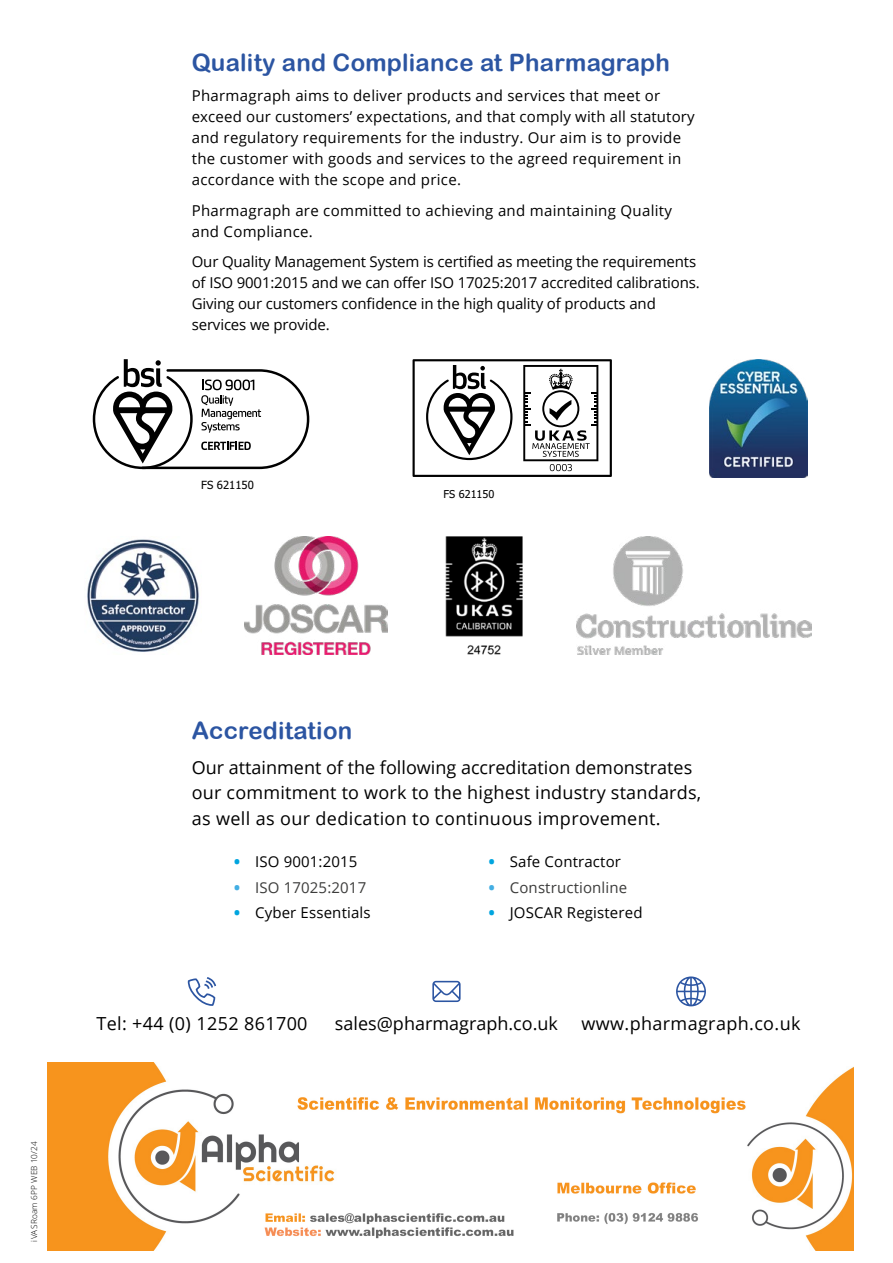
<style>
.page{position:relative;width:893px;height:1263px;background:#fff}
.page>*{position:absolute;margin:0;border:0;box-sizing:border-box;transform-origin:0 0}
.t1{font:24px "Arial Rounded MT Bold";letter-spacing:.01em;color:#2c55a2}
.t2{font:18px/25.5px "Open Sans";letter-spacing:.01em;color:#000}
.t3{font:15px/21px "Open Sans";letter-spacing:.01em;color:#000}
.t4{font:15px/21px "Open Sans";letter-spacing:-.01em;color:#000}
.t5{font:15px "Open Sans";letter-spacing:.01em;color:#3c3c3b}
.t6{font:11.25px "Tahoma";color:#000}
.t7{font:10.95px "Tahoma";color:#000}
.t8{font:300 8.25px "Open Sans";letter-spacing:.025em;color:#000}
.s1{font-weight:800;color:#00a5df}
.s2{font-weight:800;color:#43aee3}
</style>
<div class="page">
<img style="left:87px;top:539px;width:112px;height:113px">
<img style="left:577px;top:536px;width:234px;height:118px">
<img style="left:245px;top:536px;width:142px;height:118px">
<img style="left:710px;top:360px;width:98px;height:117px">
<img style="left:445px;top:536px;width:78px;height:118px">
<svg style="left:413px;top:359px;width:199px;height:118px"></svg>
<svg style="left:93px;top:359px;width:216px;height:110px"></svg>
<svg style="left:187px;top:977px;width:29px;height:29px"></svg>
<svg style="left:432px;top:981px;width:29px;height:21px"></svg>
<svg style="left:676px;top:976px;width:30px;height:30px"></svg>
<img style="left:47px;top:1062px;width:806px;height:188px">
<h1 class="t1" style="left:192px;top:49px;width:480px">Quality and Compliance at Pharmagraph</h1>
<p class="t3" style="left:192px;top:85px;width:504px">Pharmagraph aims to deliver products and services that meet or exceed our customers’ expectations, and that comply with all statutory and regulatory requirements for the industry. Our aim is to provide the customer with goods and services to the agreed requirement in accordance with the scope and price.</p>
<p class="t3" style="left:192px;top:199px;width:482px">Pharmagraph are committed to achieving and maintaining Quality and Compliance.</p>
<p class="t4" style="left:192px;top:250px;width:510px">Our Quality Management System is certified as meeting the requirements of ISO 9001:2015 and we can offer ISO 17025:2017 accredited calibrations.<br>Giving our customers confidence in the high quality of products and services we provide.</p>
<p class="t6" style="left:201px;top:477px;width:54px">FS 621150</p>
<p class="t7" style="left:444px;top:487px;width:52px">FS 621150</p>
<p class="t8" style="left:28px;top:1242px;width:102px;rotate:-90deg">iVASRoam 6PP WEB 10/24</p>
<h1 class="t1" style="left:192px;top:717px;width:162px">Accreditation</h1>
<p class="t2" style="left:192px;top:754px;width:511px">Our attainment of the following accreditation demonstrates our commitment to work to the highest industry standards, as well as our dedication to continuous improvement.</p>
<p class="t3" style="left:234px;top:851px;width:125px"><span class="s1">•</span> ISO 9001:2015</p>
<p class="t5" style="left:234px;top:877px;width:134px"><span class="s2">•</span> ISO 17025:2017</p>
<p class="t3" style="left:234px;top:902px;width:138px"><span class="s1">•</span> Cyber Essentials</p>
<p class="t3" style="left:489px;top:851px;width:134px"><span class="s1">•</span> Safe Contractor</p>
<p class="t5" style="left:489px;top:877px;width:140px"><span class="s2">•</span> Constructionline</p>
<p class="t3" style="left:489px;top:902px;width:155px"><span class="s1">•</span> JOSCAR Registered</p>
<p class="t2" style="left:96px;top:1010px;width:213px">Tel: +44 (0) 1252 861700</p>
<p class="t2" style="left:335px;top:1010px;width:225px">sales@pharmagraph.co.uk</p>
<p class="t2" style="left:581px;top:1010px;width:221px">www.pharmagraph.co.uk</p>
</div>
